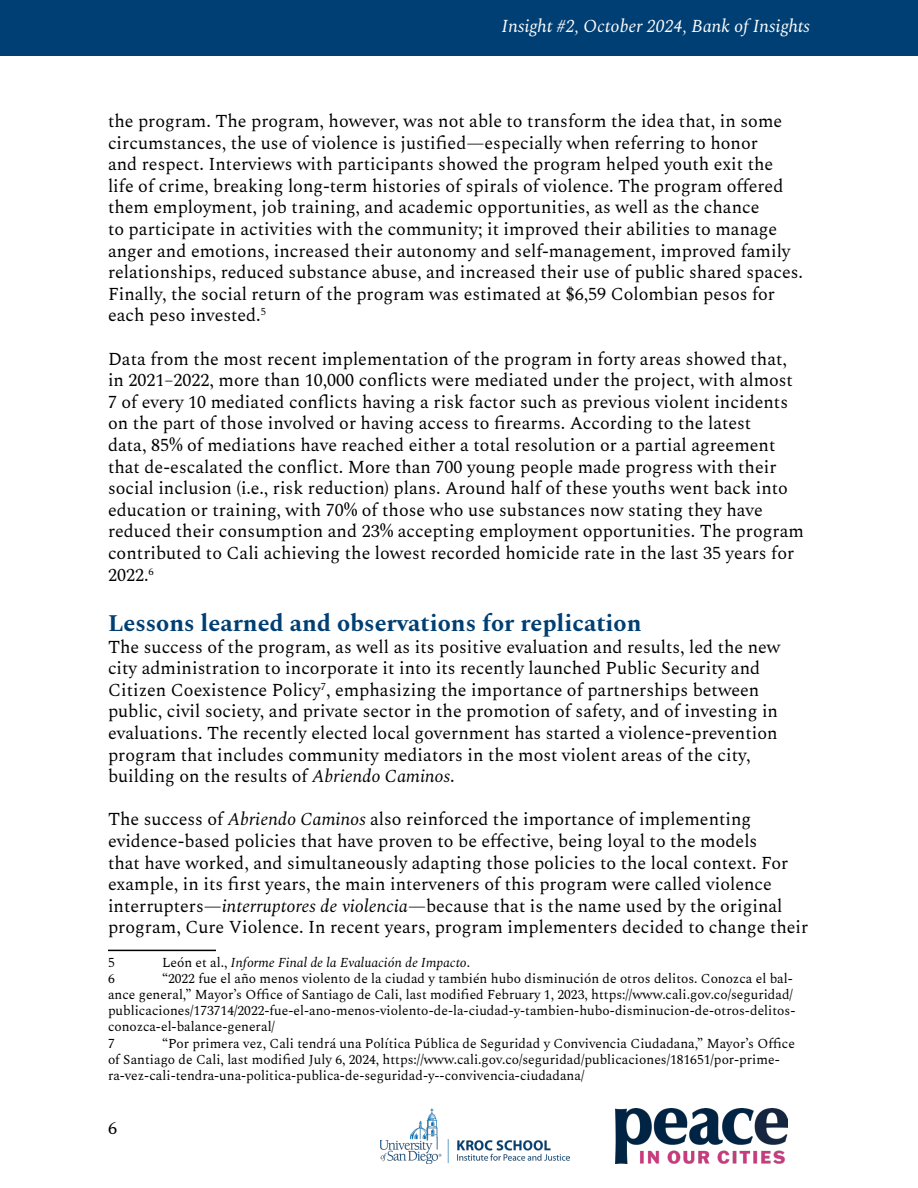
<style>
.page{position:relative;width:918px;height:1188px;background:#fff}
.page>*{position:absolute;margin:0;border:0;box-sizing:border-box;transform-origin:0 0}
.t1{font:700 24px "Spectral";color:#003f73}
.t2{font:18px/21.6px "Spectral";color:#000}
.t3{font:italic 18px "Spectral";color:#fff}
.t4{font:13.5px/16.2px "Spectral";color:#000}
.t5{font:italic 13.5px "Spectral";color:#000}
.s1{font-style:italic}
.s2{font-style:normal}
</style>
<div class="page">
<img style="left:380px;top:1108px;width:189px;height:55px">
<div style="left:0;top:0;width:918px;height:56px;background:#003f73"></div>
<hr style="left:108px;top:950px;width:108px;height:1px;background:#000">
<img style="left:616px;top:1108px;width:171px;height:56px">
<p class="t3" style="left:502px;top:13px;width:310px">Insight #2, October 2024, Bank of Insights</p>
<p class="t2" style="left:108px;top:109px;width:696px">the program. The program, however, was not able to transform the idea that, in some circumstances, the use of violence is justified—especially when referring to honor<br>and respect. Interviews with participants showed the program helped youth exit the life of crime, breaking long-term histories of spirals of violence. The program offered them employment, job training, and academic opportunities, as well as the chance<br>to participate in activities with the community; it improved their abilities to manage anger and emotions, increased their autonomy and self-management, improved family relationships, reduced substance abuse, and increased their use of public shared spaces.<br>Finally, the social return of the program was estimated at $6,59 Colombian pesos for each peso invested.<sup>5</sup></p>
<p class="t2" style="left:108px;top:347px;width:697px">Data from the most recent implementation of the program in forty areas showed that, in 2021–2022, more than 10,000 conflicts were mediated under the project, with almost 7 of every 10 mediated conflicts having a risk factor such as previous violent incidents on the part of those involved or having access to firearms. According to the latest<br>data, 85% of mediations have reached either a total resolution or a partial agreement that de-escalated the conflict. More than 700 young people made progress with their social inclusion (i.e., risk reduction) plans. Around half of these youths went back into education or training, with 70% of those who use substances now stating they have reduced their consumption and 23% accepting employment opportunities. The program contributed to Cali achieving the lowest recorded homicide rate in the last 35 years for 2022.<sup>6</sup></p>
<h1 class="t1" style="left:108px;top:606px;width:535px">Lessons learned and observations for replication</h1>
<p class="t2" style="left:108px;top:635px;width:674px">The success of the program, as well as its positive evaluation and results, led the new city administration to incorporate it into its recently launched Public Security and Citizen Coexistence Policy<sup>7</sup>, emphasizing the importance of partnerships between public, civil society, and private sector in the promotion of safety, and of investing in evaluations. The recently elected local government has started a violence-prevention program that includes community mediators in the most violent areas of the city, building on the results of <span class="s1">Abriendo Caminos</span>.</p>
<p class="t2" style="left:108px;top:807px;width:702px">The success of <span class="s1">Abriendo Caminos</span> also reinforced the importance of implementing evidence-based policies that have proven to be effective, being loyal to the models<br>that have worked, and simultaneously adapting those policies to the local context. For example, in its first years, the main interveners of this program were called violence interrupters—<span class="s1">interruptores de violencia</span>—because that is the name used by the original program, Cure Violence. In recent years, program implementers decided to change their</p>
<p class="t4" style="left:108px;top:953px;width:8px">5</p>
<p class="t5" style="left:162px;top:952px;width:310px"><span class="s2">León et al.,</span> Informe Final de la Evaluación de Impacto<span class="s2">.</span></p>
<p class="t4" style="left:108px;top:969px;width:8px">6</p>
<p class="t4" style="left:108px;top:969px;width:689px;text-indent:54px">“2022 fue el año menos violento de la ciudad y también hubo disminución de otros delitos. Conozca el bal&shy;ance general,” Mayor’s Office of Santiago de Cali, last modified February 1, 2023, https://www.cali.gov.co/seguridad/ publicaciones/173714/2022-fue-el-ano-menos-violento-de-la-ciudad-y-tambien-hubo-disminucion-de-otros-delitos&shy;conozca-el-balance-general/<br>7</p>
<p class="t4" style="left:108px;top:1034px;width:688px;text-indent:54px">“Por primera vez, Cali tendrá una Política Pública de Seguridad y Convivencia Ciudadana,” Mayor’s Office of Santiago de Cali, last modified July 6, 2024, https://www.cali.gov.co/seguridad/publicaciones/181651/por-prime&shy;ra-vez-cali-tendra-una-politica-publica-de-seguridad-y--convivencia-ciudadana/</p>
<p class="t2" style="left:108px;top:1116px;width:10px">6</p>
</div>
